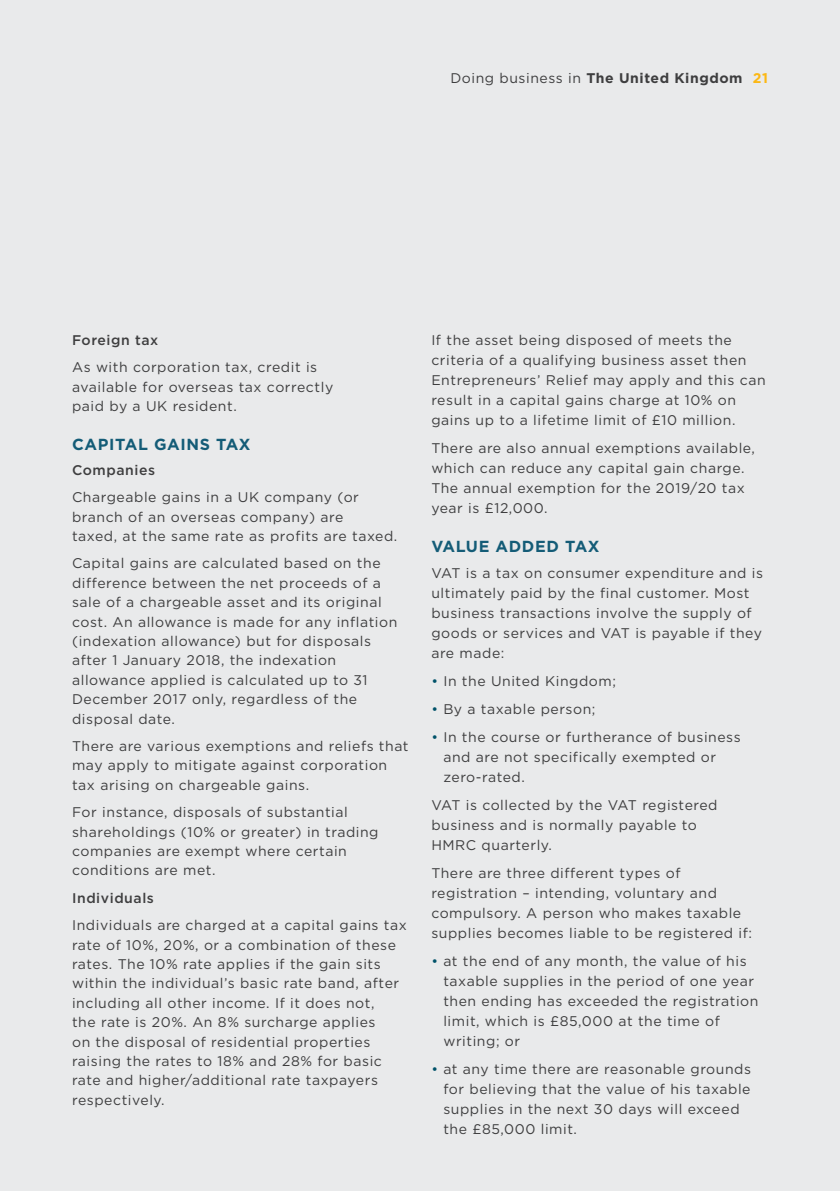
<style>
.page{position:relative;width:840px;height:1191px;background:#fff}
.page>*{position:absolute;margin:0;border:0;box-sizing:border-box;transform-origin:0 0}
.Sub_heading_Green{font:700 16px "Gotham";letter-spacing:.04em;color:#145c77}
.t1{font:14px/19.4px "Gotham";letter-spacing:.04em;color:#3e3e3f}
.t2{font:700 14px "Gotham";letter-spacing:.04em;color:#3e3e3f}
.Sub_sub_heading{font:500 14px "Gotham";letter-spacing:.04em;color:#3e3e3f}
.s1{font-weight:400}
.s2{color:#fcb814}
.s3{color:#005269}
</style>
<div class="page">
<div style="left:0;top:0;width:839px;height:1191px;background:#e9eaeb"></div>
<p class="t2" style="left:450px;top:69px;width:319px"><span class="s1">Doing business in</span> The United Kingdom <span class="s2">21</span></p>
<p class="Sub_sub_heading" style="left:72px;top:331px;width:88px">Foreign tax</p>
<p class="t1" style="left:72px;top:357px;width:262px">As with corporation tax, credit is available for overseas tax correctly paid by a UK resident.</p>
<p class="Sub_heading_Green" style="left:72px;top:433px;width:180px">CAPITAL GAINS TAX</p>
<p class="Sub_sub_heading" style="left:72px;top:461px;width:84px">Companies</p>
<p class="t1" style="left:72px;top:487px;width:326px">Chargeable gains in a UK company (or branch of an overseas company) are<br>taxed, at the same rate as profits are taxed.</p>
<p class="t1" style="left:72px;top:553px;width:326px">Capital gains are calculated based on the difference between the net proceeds of a sale of a chargeable asset and its original cost. An allowance is made for any inflation (indexation allowance) but for disposals after 1 January 2018, the indexation allowance applied is calculated up to 31<br>December 2017 only, regardless of the disposal date.</p>
<p class="t1" style="left:72px;top:736px;width:338px">There are various exemptions and reliefs that may apply to mitigate against corporation tax arising on chargeable gains.</p>
<p class="t1" style="left:72px;top:802px;width:308px">For instance, disposals of substantial shareholdings (10% or greater) in trading companies are exempt where certain conditions are met.</p>
<p class="Sub_sub_heading" style="left:72px;top:888px;width:83px">Individuals</p>
<p class="t1" style="left:72px;top:915px;width:336px">Individuals are charged at a capital gains tax rate of 10%, 20%, or a combination of these rates. The 10% rate applies if the gain sits within the individual’s basic rate band, after including all other income. If it does not,<br>the rate is 20%. An 8% surcharge applies<br>on the disposal of residential properties raising the rates to 18% and 28% for basic rate and higher/additional rate taxpayers respectively.</p>
<p class="t1" style="left:431px;top:330px;width:335px;line-height:20px">If the asset being disposed of meets the criteria of a qualifying business asset then Entrepreneurs’ Relief may apply and this can result in a capital gains charge at 10% on gains up to a lifetime limit of £10 million.</p>
<p class="t1" style="left:431px;top:438px;width:325px;line-height:20px">There are also annual exemptions available, which can reduce any capital gain charge.<br>The annual exemption for the 2019/20 tax year is £12,000.</p>
<p class="Sub_heading_Green" style="left:431px;top:536px;width:169px">VALUE ADDED TAX</p>
<p class="t1" style="left:431px;top:562px;width:333px;line-height:20px">VAT is a tax on consumer expenditure and is ultimately paid by the final customer. Most business transactions involve the supply of goods or services and VAT is payable if they are made:</p>
<p class="t1" style="left:431px;top:671px;width:186px"><span class="s3">•</span> In the United Kingdom;</p>
<p class="t1" style="left:431px;top:699px;width:166px"><span class="s3">•</span> By a taxable person;</p>
<p class="t1" style="left:443px;top:726px;width:298px;line-height:20px;text-indent:-12px"><span class="s3">•</span> In the course or furtherance of business and are not specifically exempted or zero-rated.</p>
<p class="t1" style="left:431px;top:794px;width:287px;line-height:20px">VAT is collected by the VAT registered business and is normally payable to<br>HMRC quarterly.</p>
<p class="t1" style="left:431px;top:862px;width:322px;line-height:20px">There are three different types of registration – intending, voluntary and compulsory. A person who makes taxable supplies becomes liable to be registered if:</p>
<p class="t1" style="left:443px;top:950px;width:316px;line-height:20px;text-indent:-12px"><span class="s3">•</span> at the end of any month, the value of his taxable supplies in the period of one year then ending has exceeded the registration limit, which is £85,000 at the time of writing; or</p>
<p class="t1" style="left:443px;top:1058px;width:309px;line-height:20px;text-indent:-12px"><span class="s3">•</span> at any time there are reasonable grounds for believing that the value of his taxable supplies in the next 30 days will exceed the £85,000 limit.</p>
</div>
